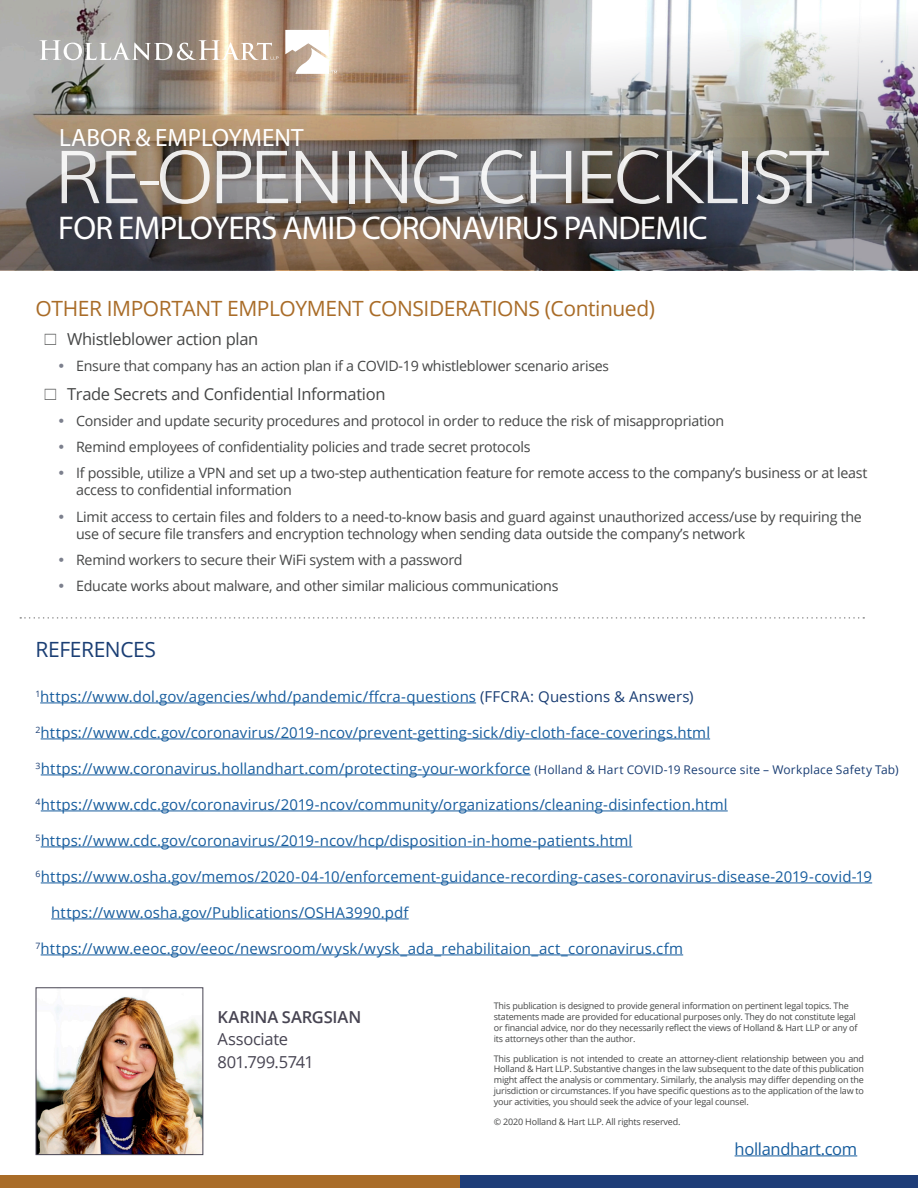
<style>
.page{position:relative;width:918px;height:1188px;background:#fff}
.page>*{position:absolute;margin:0;border:0;box-sizing:border-box;transform-origin:0 0}
.t1{font:300 73.5px "Muli";letter-spacing:-.06em;color:#fff}
.t2{font:33px "Myriad Pro";letter-spacing:-.02em;color:#fff}
.t3{font:25.05px "Myriad Pro";color:#fff}
.t4{font:21px "Open Sans";letter-spacing:-.02em;color:#a96c28}
.t5{font:21px "Open Sans";letter-spacing:-.02em;color:#1a3e74}
.t6{font:16.5px "Open Sans";letter-spacing:-.02em;color:#454646}
.t7{font:600 16.5px/22.5px "Open Sans";letter-spacing:-.005em;color:#474452}
.t8{font:16.5px "Open Sans";letter-spacing:-.02em;color:#175d9e}
.t9{font:16.5px "Open Sans";letter-spacing:-.03em;color:#474452}
.t10{font:15px "Open Sans";letter-spacing:.005em;color:#175d9e}
.t11{font:14.25px/17.1px "Open Sans";letter-spacing:-.02em;color:#454646}
.CheckBox{font:9px/10.8px "Open Sans";letter-spacing:-.02em;color:#454646}
.s1{font-size:13.5px}
.s2{color:#1a3e74}
.s3{font-size:12px;color:#1a3e74}
.s4{font-weight:400}
</style>
<div class="page">
<div style="left:460px;top:1176px;width:458px;height:12px;background:#1e3d78"></div>
<div style="left:0;top:1176px;width:460px;height:12px;background:#a96c28"></div>
<img style="left:0;top:0;width:918px;height:270px">
<svg style="left:39px;top:40px;width:240px;height:20px"></svg>
<svg style="left:285px;top:30px;width:52px;height:44px"></svg>
<hr style="left:40px;top:703px;width:436px;height:1px;background:#175d9e">
<hr style="left:41px;top:739px;width:669px;height:1px;background:#175d9e">
<hr style="left:41px;top:775px;width:490px;height:1px;background:#175d9e">
<hr style="left:41px;top:811px;width:687px;height:1px;background:#175d9e">
<hr style="left:41px;top:847px;width:591px;height:1px;background:#175d9e">
<hr style="left:41px;top:883px;width:831px;height:1px;background:#175d9e">
<hr style="left:51px;top:919px;width:358px;height:1px;background:#175d9e">
<hr style="left:41px;top:955px;width:642px;height:1px;background:#175d9e">
<svg style="left:20px;top:617px;width:844px;height:2px"></svg>
<hr style="left:735px;top:1156px;width:122px;height:1px;background:#175d9e">
<img style="left:38px;top:997px;width:163px;height:156px">
<div style="left:36px;top:987px;width:167px;height:168px;border:1px solid #474452"></div>
<p class="t3" style="left:59px;top:122px;width:246px">LABOR &amp; EMPLOYMENT</p>
<h1 class="t1" style="left:54px;top:118px;width:777px">RE-OPENING CHECKLIST</h1>
<p class="t2" style="left:58px;top:207px;width:651px">FOR EMPLOYERS AMID CORONAVIRUS PANDEMIC</p>
<p class="t4" style="left:36px;top:294px;width:621px">OTHER IMPORTANT EMPLOYMENT CONSIDERATIONS (Continued)</p>
<p class="t6" style="left:67px;top:328px;width:193px">Whistleblower action plan</p>
<p class="t11" style="left:76px;top:357px;width:534px">Ensure that company has an action plan if a COVID-19 whistleblower scenario arise<span class="s1">s</span></p>
<p class="t6" style="left:67px;top:383px;width:320px">Trade Secrets and Confidential Information</p>
<p class="t11" style="left:76px;top:412px;width:650px">Consider and update security procedures and protocol in order to reduce the risk of misappropriation</p>
<p class="t11" style="left:76px;top:438px;width:456px">Remind employees of confidentiality policies and trade secret protocols</p>
<p class="t11" style="left:76px;top:464px;width:793px">If possible, utilize a VPN and set up a two-step authentication feature for remote access to the company’s business or at least access to confidential information</p>
<p class="t11" style="left:76px;top:507px;width:787px">Limit access to certain files and folders to a need-to-know basis and guard against unauthorized access/use by requiring the use of secure file transfers and encryption technology when sending data outside the company’s network</p>
<p class="t11" style="left:76px;top:551px;width:388px">Remind workers to secure their WiFi system with a password</p>
<p class="t11" style="left:76px;top:577px;width:484px">Educate works about malware, and other similar malicious communications</p>
<p class="t5" style="left:36px;top:635px;width:122px">REFERENCES</p>
<p class="t10" style="left:36px;top:686px;width:660px"><sup>1</sup>https://www.dol.gov/agencies/whd/pandemic/ffcra-questions <span class="s2">(FFCRA: Questions &amp; Answers)</span></p>
<p class="t10" style="left:36px;top:722px;width:676px"><sup>2</sup>https://www.cdc.gov/coronavirus/2019-ncov/prevent-getting-sick/diy-cloth-face-coverings.html</p>
<p class="t10" style="left:36px;top:758px;width:865px"><sup>3</sup>https://www.coronavirus.hollandhart.com/protecting-your-workforce <span class="s3">(Holland &amp; Hart COVID-19 Resource site – Workplace Safety Tab)</span></p>
<p class="t10" style="left:36px;top:794px;width:694px"><sup>4</sup>https://www.cdc.gov/coronavirus/2019-ncov/community/organizations/cleaning-disinfection.html</p>
<p class="t10" style="left:36px;top:830px;width:598px"><sup>5</sup>https://www.cdc.gov/coronavirus/2019-ncov/hcp/disposition-in-home-patients.html</p>
<p class="t10" style="left:36px;top:866px;width:838px"><sup>6</sup>https://www.osha.gov/memos/2020-04-10/enforcement-guidance-recording-cases-coronavirus-disease-2019-covid-19</p>
<p class="t10" style="left:51px;top:902px;width:359px">https://www.osha.gov/Publications/OSHA3990.pdf</p>
<p class="t10" style="left:36px;top:938px;width:649px"><sup>7</sup>https://www.eeoc.gov/eeoc/newsroom/wysk/wysk_ada_rehabilitaion_act_coronavirus.cfm</p>
<p class="t7" style="left:217px;top:1005px;width:145px">KARINA SARGSIAN<br><span class="s4">Associate</span></p>
<p class="t9" style="left:217px;top:1051px;width:98px">801.799.5741</p>
<p class="CheckBox" style="left:494px;top:1001px;width:365px">This publication is designed to provide general information on pertinent legal topics. The statements made are provided for educational purposes only. They do not constitute legal or financial advice, nor do they necessarily reflect the views of Holland &amp; Hart LLP or any of its attorneys other than the author.</p>
<p class="CheckBox" style="left:494px;top:1053px;width:372px;text-align:justify">This publication is not intended to create an attorney-client relationship between you and Holland &amp; Hart LLP. Substantive changes in the law subsequent to the date of this publication might affect the analysis or commentary. Similarly, the analysis may differ depending on the jurisdiction or circumstances. If you have specific questions as to the application of the law to your activities, you should seek the advice of your legal counsel.</p>
<p class="CheckBox" style="left:494px;top:1116px;width:188px">© 2020 Holland &amp; Hart LLP. All rights reserved.</p>
<p class="t8" style="left:735px;top:1137px;width:124px">hollandhart.com</p>
</div>
